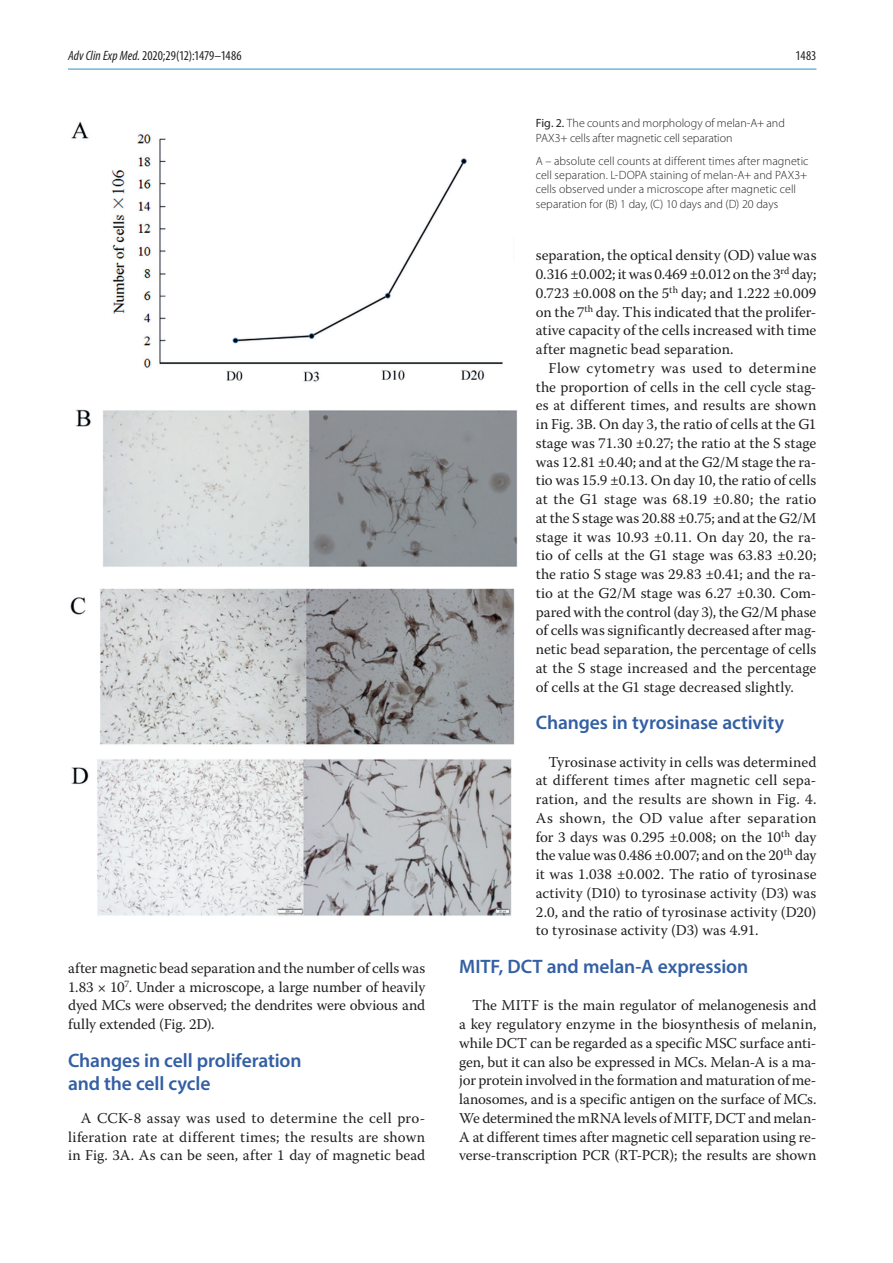
<style>
.page{position:relative;width:893px;height:1263px;background:#fff}
.page>*{position:absolute;margin:0;border:0;box-sizing:border-box;transform-origin:0 0}
.naglowek_2_st{font:600 19.5px/23.4px "Myriad Pro";letter-spacing:-.005em;color:#335fa3}
.tekst_glowny{font:15px/18.8px "Warnock Pro";letter-spacing:.005em;color:#231f20;text-align:justify}
.t1{font:condensed 13.5px "Myriad Pro";color:#231f20}
.podpis_ryciny{font:300 12px/14.4px "Myriad Pro";letter-spacing:.005em;color:#231f20}
.tytul_ryciny{font:300 12px/14.4px "Myriad Pro";letter-spacing:-.005em;color:#231f20}
.s1{font-style:italic}
.s2{font-weight:400}
</style>
<div class="page">
<hr style="left:68px;top:68px;width:748px;height:2px;background:#71b6dd">
<img style="left:70px;top:121px;width:448px;height:795px">
<p class="t1" style="left:68px;top:47px;width:175px"><span class="s1">Adv Clin Exp Med</span>. 2020;29(12):1479–1486</p>
<p class="t1" style="left:796px;top:47px;width:22px">1483</p>
<p class="tekst_glowny" style="left:68px;top:958px;width:359px">after magnetic bead separation and the number of cells was 1.83 × 10<sup>7</sup>. Under a microscope, a large number of heavily dyed MCs were observed; the dendrites were obvious and fully extended (Fig. 2D).</p>
<h3 class="naglowek_2_st" style="left:68px;top:1048px;width:235px">Changes in cell proliferation and the cell cycle</h3>
<p class="tekst_glowny" style="left:68px;top:1108px;width:359px;text-indent:13px">A CCK-8 assay was used to determine the cell pro&shy;liferation rate at different times; the results are shown in Fig. 3A. As can be seen, after 1 day of magnetic bead</p>
<p class="tytul_ryciny" style="left:536px;top:116px;width:251px"><span class="s2">Fig. 2.</span> The counts and morphology of melan-A+ and<br>PAX3+ cells after magnetic cell separation</p>
<p class="podpis_ryciny" style="left:536px;top:153px;width:274px">A – absolute cell counts at different times after magnetic cell separation. L-DOPA staining of melan-A+ and PAX3+ cells observed under a microscope after magnetic cell separation for (B) 1 day, (C) 10 days and (D) 20 days</p>
<p class="tekst_glowny" style="left:536px;top:246px;width:282px">separation, the optical density (OD) value was 0.316 ±0.002; it was 0.469 ±0.012 on the 3<sup>rd</sup> day; 0.723 ±0.008 on the 5<sup>th</sup> day; and 1.222 ±0.009 on the 7<sup>th</sup> day. This indicated that the prolifer&shy;ative capacity of the cells increased with time after magnetic bead separation.</p>
<p class="tekst_glowny" style="left:536px;top:358px;width:282px;text-indent:13px">Flow cytometry was used to determine the proportion of cells in the cell cycle stag&shy;es at different times, and results are shown in Fig. 3B. On day 3, the ratio of cells at the G1 stage was 71.30 ±0.27; the ratio at the S stage was 12.81 ±0.40; and at the G2/M stage the ra&shy;tio was 15.9 ±0.13. On day 10, the ratio of cells at the G1 stage was 68.19 ±0.80; the ratio at the S stage was 20.88 ±0.75; and at the G2/M stage it was 10.93 ±0.11. On day 20, the ra&shy;tio of cells at the G1 stage was 63.83 ±0.20; the ratio S stage was 29.83 ±0.41; and the ra&shy;tio at the G2/M stage was 6.27 ±0.30. Com&shy;pared with the control (day 3), the G2/M phase of cells was significantly decreased after mag&shy;netic bead separation, the percentage of cells at the S stage increased and the percentage of cells at the G1 stage decreased slightly.</p>
<h3 class="naglowek_2_st" style="left:536px;top:710px;width:250px">Changes in tyrosinase activity</h3>
<p class="tekst_glowny" style="left:536px;top:752px;width:282px;text-indent:13px">Tyrosinase activity in cells was determined at different times after magnetic cell sepa&shy;ration, and the results are shown in Fig. 4.<br>As shown, the OD value after separation for 3 days was 0.295 ±0.008; on the 10<sup>th</sup> day the value was 0.486 ±0.007; and on the 20<sup>th</sup> day it was 1.038 ±0.002. The ratio of tyrosinase activity (D10) to tyrosinase activity (D3) was 2.0, and the ratio of tyrosinase activity (D20) to tyrosinase activity (D3) was 4.91.</p>
<h3 class="naglowek_2_st" style="left:459px;top:954px;width:291px">MITF, DCT and melan-A expression</h3>
<p class="tekst_glowny" style="left:459px;top:996px;width:359px;text-indent:13px">The MITF is the main regulator of melanogenesis and a key regulatory enzyme in the biosynthesis of melanin, while DCT can be regarded as a specific MSC surface anti&shy;gen, but it can also be expressed in MCs. Melan-A is a ma&shy;jor protein involved in the formation and maturation of me&shy;lanosomes, and is a specific antigen on the surface of MCs.<br>We determined the mRNA levels of MITF, DCT and melan-A at different times after magnetic cell separation using re&shy;verse-transcription PCR (RT-PCR); the results are shown</p>
</div>
